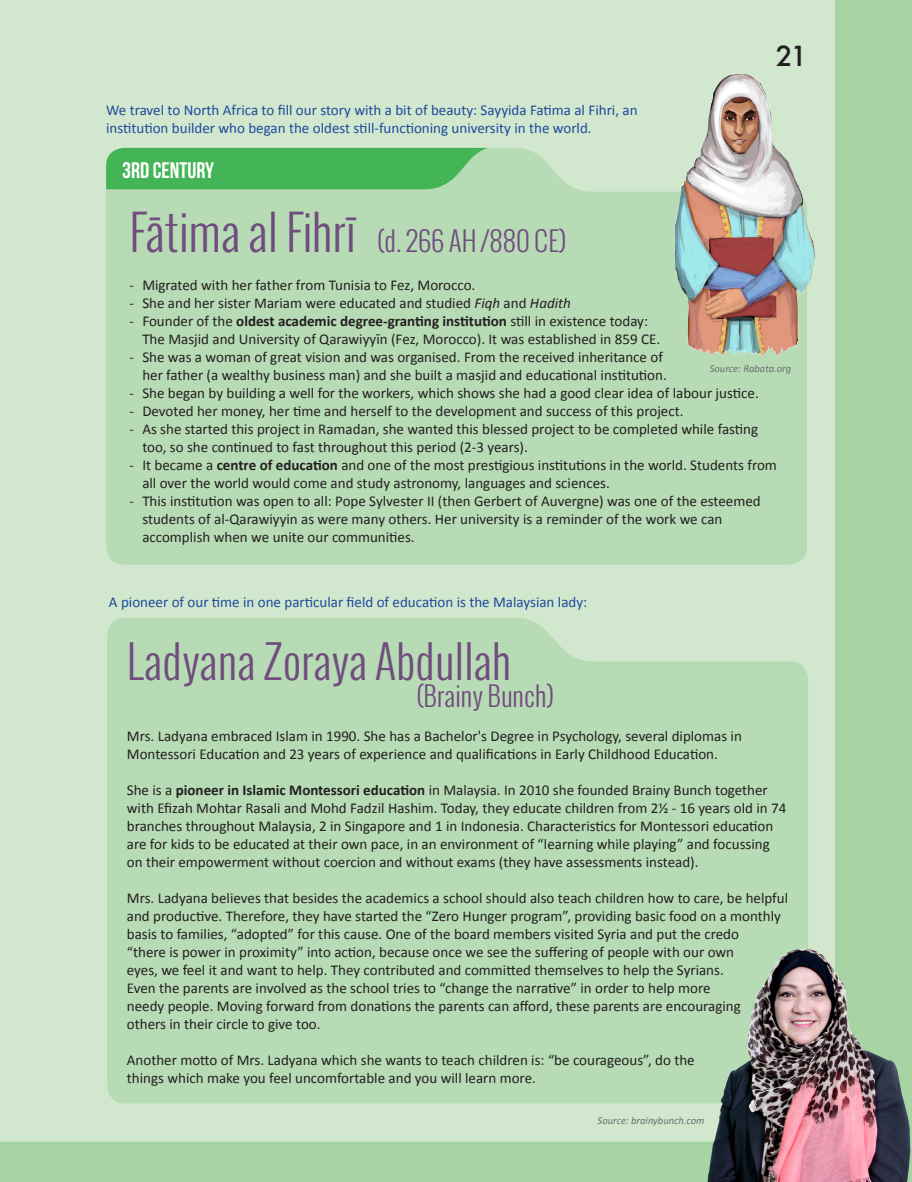
<style>
.page{position:relative;width:912px;height:1182px;background:#a6d4a3}
.page>*{position:absolute;margin:0;border:0;box-sizing:border-box;transform-origin:0 0}
.heading_1{font:300 48px "Oswald";color:#714c7f}
.heading_1-2{font:300 45px "Oswald";color:#714c7f}
.heading_1-3{font:300 27px "Oswald";color:#714c7f}
.t1{font:500 27px "Futura";color:#231f20}
.sub_heading_1{font:700 22.5px "Bebas Neue";color:#fff}
.body_1{font:15px/18px "Calibri";color:#231f20}
.body_1-2{font:15px/18px "Calibri";color:#1f4a9c}
.source{font:italic 10.5px "Calibri";color:#6c6d70}
.s1{font-style:italic}
.s2{font-weight:700}
</style>
<div class="page">
<div style="left:0;top:0;width:835px;height:1142px;background:#d1e7ce"></div>
<div style="left:106px;top:148px;width:701px;height:417px;background:#b7dbb4"></div>
<svg style="left:106px;top:148px;width:382px;height:41px;background:#4cb75c"></svg>
<img style="left:624px;top:44px;width:230px;height:354px">
<div style="left:107px;top:618px;width:701px;height:485px;background:#b7dbb4"></div>
<img style="left:699px;top:940px;width:10px;height:242px">
<img style="left:709px;top:922px;width:203px;height:260px">
<p class="body_1-2" style="left:106px;top:102px;width:533px">We travel to North Africa to fill our story with a bit of beauty: Sayyida Fatima al Fihri, an institution builder who began the oldest still-functioning university in the world.</p>
<p class="sub_heading_1" style="left:122px;top:158px;width:93px">3RD CENTURY</p>
<p class="t1" style="left:776px;top:37px;width:33px">21</p>
<p class="heading_1" style="left:130px;top:199px;width:228px">Fātima al Fihrī</p>
<p class="heading_1-3" style="left:377px;top:222px;width:190px">(d. 266 AH /880 CE)</p>
<p class="body_1" style="left:130px;top:276px;width:347px">- Migrated with her father from Tunisia to Fez, Morocco.</p>
<p class="body_1" style="left:130px;top:294px;width:443px">- She and her sister Mariam were educated and studied <span class="s1">Fiqh</span> and <span class="s1">Hadith</span></p>
<p class="body_1" style="left:142px;top:312px;width:519px;text-indent:-13px">- Founder of the <span class="s2">oldest academic degree-granting institution</span> still in existence today:<br>The Masjid and University of Qarawiyyīn (Fez, Morocco). It was established in 859 CE.</p>
<p class="body_1" style="left:130px;top:348px;width:539px;text-align:right">- She was a woman of great vision and was organised. From the received inheritance of her father (a wealthy business man) and she built a masjid and educational institution.</p>
<p class="body_1" style="left:130px;top:384px;width:631px">- She began by building a well for the workers, which shows she had a good clear idea of labour justice.</p>
<p class="body_1" style="left:130px;top:402px;width:555px">- Devoted her money, her time and herself to the development and success of this project.</p>
<p class="body_1" style="left:142px;top:420px;width:617px;text-indent:-13px">- As she started this project in Ramadan, she wanted this blessed project to be completed while fasting too, so she continued to fast throughout this period (2-3 years).</p>
<p class="body_1" style="left:142px;top:456px;width:636px;text-indent:-13px">- It became a <span class="s2">centre of education</span> and one of the most prestigious institutions in the world. Students from all over the world would come and study astronomy, languages and sciences.</p>
<p class="body_1" style="left:142px;top:492px;width:620px;text-indent:-13px">- This institution was open to all: Pope Sylvester II (then Gerbert of Auvergne) was one of the esteemed students of al-Qarawiyyin as were many others. Her university is a reminder of the work we can accomplish when we unite our communities.</p>
<p class="source" style="left:710px;top:361px;width:83px">Source: Rabata.org</p>
<p class="body_1-2" style="left:109px;top:593px;width:480px">A pioneer of our time in one particular field of education is the Malaysian lady:</p>
<p class="heading_1-2" style="left:127px;top:630px;width:386px">Ladyana Zoraya Abdullah</p>
<p class="heading_1-3" style="left:417px;top:678px;width:139px">(Brainy Bunch)</p>
<p class="body_1" style="left:127px;top:727px;width:617px">Mrs. Ladyana embraced Islam in 1990. She has a Bachelor's Degree in Psychology, several diplomas in<br>Montessori Education and 23 years of experience and qualifications in Early Childhood Education.</p>
<p class="body_1" style="left:127px;top:781px;width:661px">She is a <span class="s2">pioneer in Islamic Montessori education</span> in Malaysia. In 2010 she founded Brainy Bunch together with Efizah Mohtar Rasali and Mohd Fadzil Hashim. Today, they educate children from 2½ - 16 years old in 74 branches throughout Malaysia, 2 in Singapore and 1 in Indonesia. Characteristics for Montessori education are for kids to be educated at their own pace, in an environment of “learning while playing” and focussing on their empowerment without coercion and without exams (they have assessments instead).</p>
<p class="body_1" style="left:127px;top:889px;width:663px">Mrs. Ladyana believes that besides the academics a school should also teach children how to care, be helpful and productive. Therefore, they have started the “Zero Hunger program”, providing basic food on a monthly basis to families, “adopted” for this cause. One of the board members visited Syria and put the credo<br>“there is power in proximity” into action, because once we see the suffering of people with our own<br>eyes, we feel it and want to help. They contributed and committed themselves to help the Syrians.</p>
<p class="body_1" style="left:127px;top:979px;width:615px">Even the parents are involved as the school tries to “change the narrative” in order to help more needy people. Moving forward from donations the parents can afford, these parents are encouraging others in their circle to give too.</p>
<p class="body_1" style="left:127px;top:1051px;width:569px">Another motto of Mrs. Ladyana which she wants to teach children is: “be courageous”, do the things which make you feel uncomfortable and you will learn more.</p>
<p class="source" style="left:598px;top:1113px;width:108px">Source: brainybunch.com</p>
</div>
